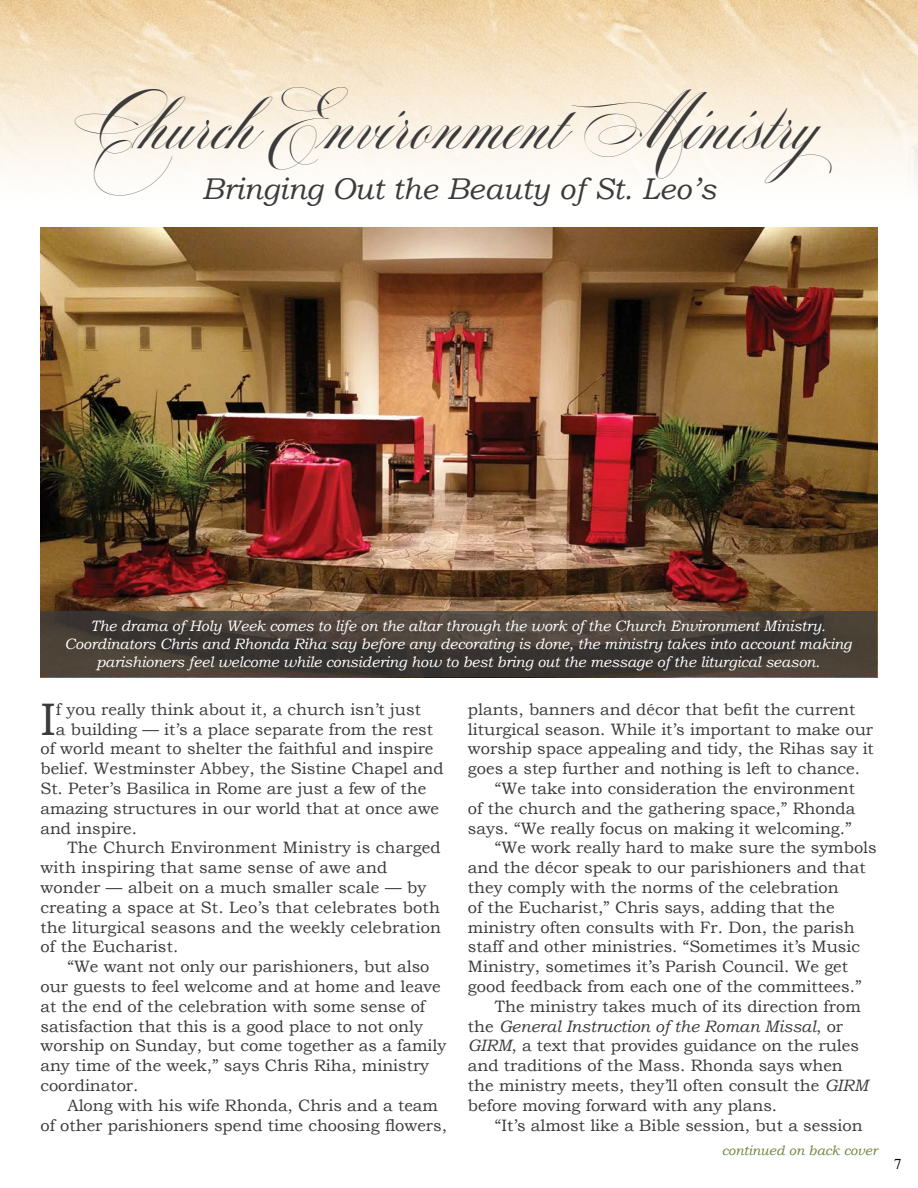
<style>
.page{position:relative;width:918px;height:1188px;background:#fff}
.page>*{position:absolute;margin:0;border:0;box-sizing:border-box;transform-origin:0 0}
.t1{font:45.6px "Bookman Old Style";color:#3b3b3c}
.t2{font:900 45px "Mozart Script";color:#3b3b3c}
.t3{font:italic 30px "Bookman Old Style";color:#3b3b3c}
.t4{font:16.5px "Bookman Old Style";color:#3b3b3c}
.t5{font:italic 16.5px "Bookman Old Style";color:#3b3b3c}
.t6{font:italic 15px/18px "Bookman Old Style";letter-spacing:-.01em;color:#fff;text-align:center}
.t7{font:15px "Times";color:#000}
.t8{font:italic 13.5px "Bookman Old Style";color:#6c853c}
.s1{font-style:normal}
.s2{font-style:italic}
</style>
<div class="page">
<img style="left:0;top:0;width:918px;height:177px">
<img style="left:40px;top:227px;width:837px;height:385px">
<svg style="left:40px;top:612px;width:838px;height:65px;background:#443d36"></svg>
<h2 class="t2" style="left:97px;top:107px;width:769px">Church Environment Ministry</h2>
<h3 class="t3" style="left:202px;top:169px;width:516px">Bringing Out the Beauty of St. Leo’s</h3>
<p class="t6" style="left:65px;top:616px;width:789px">The drama of Holy Week comes to life on the altar through the work of the Church Environment Ministry.<br>Coordinators Chris and Rhonda Riha say before any decorating is done, the ministry takes into account making parishioners feel welcome while considering how to best bring out the message of the liturgical season.</p>
<h1 class="t1" style="left:40px;top:689px;width:17px">I</h1>
<p class="t4" style="left:56px;top:699px;width:366px">f you really think about it, a church isn’t just</p>
<p class="t4" style="left:56px;top:718px;width:379px">a building — it’s a place separate from the rest</p>
<p class="t4" style="left:40px;top:738px;width:395px">of world meant to shelter the faithful and inspire</p>
<p class="t4" style="left:40px;top:758px;width:405px">belief. Westminster Abbey, the Sistine Chapel and</p>
<p class="t4" style="left:40px;top:778px;width:387px">St. Peter’s Basilica in Rome are just a few of the</p>
<p class="t4" style="left:40px;top:798px;width:400px">amazing structures in our world that at once awe</p>
<p class="t4" style="left:40px;top:817px;width:98px">and inspire.</p>
<p class="t4" style="left:67px;top:837px;width:375px">The Church Environment Ministry is charged</p>
<p class="t4" style="left:40px;top:857px;width:348px">with inspiring that same sense of awe and</p>
<p class="t4" style="left:40px;top:877px;width:387px">wonder — albeit on a much smaller scale — by</p>
<p class="t4" style="left:40px;top:897px;width:401px">creating a space at St. Leo’s that celebrates both</p>
<p class="t4" style="left:40px;top:916px;width:402px">the liturgical seasons and the weekly celebration</p>
<p class="t4" style="left:40px;top:936px;width:139px">of the Eucharist.</p>
<p class="t4" style="left:67px;top:956px;width:364px">“We want not only our parishioners, but also</p>
<p class="t4" style="left:40px;top:976px;width:402px">our guests to feel welcome and at home and leave</p>
<p class="t4" style="left:40px;top:996px;width:386px">at the end of the celebration with some sense of</p>
<p class="t4" style="left:40px;top:1015px;width:384px">satisfaction that this is a good place to not only</p>
<p class="t4" style="left:40px;top:1035px;width:407px">worship on Sunday, but come together as a family</p>
<p class="t4" style="left:40px;top:1055px;width:390px">any time of the week,” says Chris Riha, ministry</p>
<p class="t4" style="left:40px;top:1075px;width:100px">coordinator.</p>
<p class="t4" style="left:67px;top:1095px;width:372px">Along with his wife Rhonda, Chris and a team</p>
<p class="t4" style="left:40px;top:1114px;width:408px">of other parishioners spend time choosing flowers,</p>
<p class="t4" style="left:468px;top:699px;width:389px">plants, banners and décor that befit the current</p>
<p class="t4" style="left:468px;top:718px;width:407px">liturgical season. While it’s important to make our</p>
<p class="t4" style="left:468px;top:738px;width:407px">worship space appealing and tidy, the Rihas say it</p>
<p class="t4" style="left:468px;top:758px;width:394px">goes a step further and nothing is left to chance.</p>
<p class="t4" style="left:495px;top:778px;width:362px">“We take into consideration the environment</p>
<p class="t4" style="left:468px;top:798px;width:389px">of the church and the gathering space,” Rhonda</p>
<p class="t4" style="left:468px;top:817px;width:385px">says. “We really focus on making it welcoming.”</p>
<p class="t4" style="left:495px;top:837px;width:383px">“We work really hard to make sure the symbols</p>
<p class="t4" style="left:468px;top:857px;width:399px">and the décor speak to our parishioners and that</p>
<p class="t4" style="left:468px;top:877px;width:372px">they comply with the norms of the celebration</p>
<p class="t4" style="left:468px;top:897px;width:368px">of the Eucharist,” Chris says, adding that the</p>
<p class="t4" style="left:468px;top:916px;width:388px">ministry often consults with Fr. Don, the parish</p>
<p class="t4" style="left:468px;top:936px;width:394px">staff and other ministries. “Sometimes it’s Music</p>
<p class="t4" style="left:468px;top:956px;width:382px">Ministry, sometimes it’s Parish Council. We get</p>
<p class="t4" style="left:468px;top:976px;width:395px">good feedback from each one of the committees.”</p>
<p class="t4" style="left:495px;top:996px;width:367px">The ministry takes much of its direction from</p>
<p class="t5" style="left:468px;top:1015px;width:377px"><span class="s1">the</span> General Instruction of the Roman Missal<span class="s1">, or</span></p>
<p class="t4" style="left:468px;top:1035px;width:393px"><span class="s2">GIRM</span>, a text that provides guidance on the rules</p>
<p class="t4" style="left:468px;top:1055px;width:376px">and traditions of the Mass. Rhonda says when</p>
<p class="t4" style="left:468px;top:1075px;width:402px">the ministry meets, they’ll often consult the <span class="s2">GIRM</span></p>
<p class="t4" style="left:468px;top:1095px;width:311px">before moving forward with any plans.</p>
<p class="t4" style="left:495px;top:1114px;width:369px">“It’s almost like a Bible session, but a session</p>
<p class="t8" style="left:722px;top:1142px;width:157px">continued on back cover</p>
<p class="t7" style="left:894px;top:1150px;width:9px">7</p>
</div>
